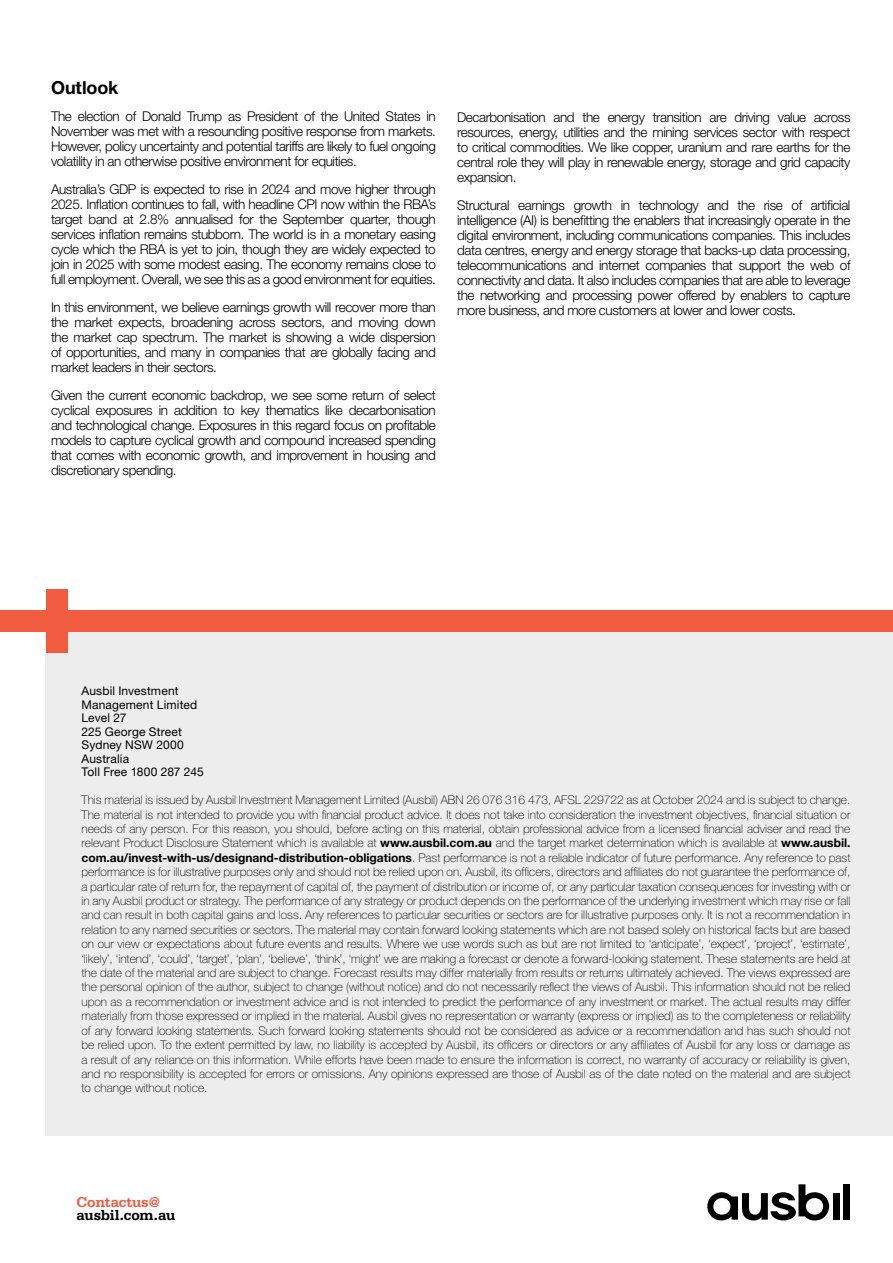
<style>
.page{position:relative;width:893px;height:1263px;background:#fff}
.page>*{position:absolute;margin:0;border:0;box-sizing:border-box;transform-origin:0 0}
.t1{font:700 18px "Helvetica Neue LT Std";letter-spacing:-.005em;color:#000}
.t2{font:700 15px "Serifa Std";letter-spacing:-.01em;color:#000}
.t3{font:700 15px "Serifa Std";letter-spacing:-.005em;color:#f15b40}
.t4{font:300 13.5px/15px "Helvetica Neue LT Std";letter-spacing:-.03em;color:#000;text-align:justify}
.t5{font:100 12px/14.4px "Helvetica Neue LT Std";color:#000;text-align:justify}
.t6{font:12px/13.5px "Helvetica Neue LT Std";letter-spacing:.01em;color:#000}
.s1{font-weight:700}
</style>
<div class="page">
<div style="left:45px;top:617px;width:848px;height:518px;background:#ededee"></div>
<div style="left:47px;top:589px;width:21px;height:64px;background:#f15b40"></div>
<div style="left:0;top:610px;width:893px;height:22px;background:#f15b40"></div>
<svg style="left:707px;top:1184px;width:122px;height:36px"></svg>
<div style="left:832px;top:1193px;width:7px;height:26px;background:#000"></div>
<div style="left:843px;top:1184px;width:7px;height:35px;background:#000"></div>
<h1 class="t1" style="left:51px;top:76px;width:69px">Outlook</h1>
<p class="t4" style="left:51px;top:109px;width:386px">The election of Donald Trump as President of the United States in November was met with a resounding positive response from markets.<br>However, policy uncertainty and potential tariffs are likely to fuel ongoing volatility in an otherwise positive environment for equities.</p>
<p class="t4" style="left:51px;top:182px;width:386px">Australia’s GDP is expected to rise in 2024 and move higher through 2025. Inflation continues to fall, with headline CPI now within the RBA’s target band at 2.8% annualised for the September quarter, though services inflation remains stubborn. The world is in a monetary easing cycle which the RBA is yet to join, though they are widely expected to join in 2025 with some modest easing. The economy remains close to full employment. Overall, we see this as a good environment for equities.</p>
<p class="t4" style="left:51px;top:299px;width:386px">In this environment, we believe earnings growth will recover more than the market expects, broadening across sectors, and moving down the market cap spectrum. The market is showing a wide dispersion of opportunities, and many in companies that are globally facing and market leaders in their sectors.</p>
<p class="t4" style="left:51px;top:387px;width:386px">Given the current economic backdrop, we see some return of select cyclical exposures in addition to key thematics like decarbonisation and technological change. Exposures in this regard focus on profitable models to capture cyclical growth and compound increased spending that comes with economic growth, and improvement in housing and discretionary spending.</p>
<p class="t4" style="left:457px;top:110px;width:395px">Decarbonisation and the energy transition are driving value across resources, energy, utilities and the mining services sector with respect to critical commodities. We like copper, uranium and rare earths for the central role they will play in renewable energy, storage and grid capacity expansion.</p>
<p class="t4" style="left:457px;top:197px;width:395px">Structural earnings growth in technology and the rise of artificial intelligence (AI) is benefitting the enablers that increasingly operate in the digital environment, including communications companies. This includes data centres, energy and energy storage that backs-up data processing, telecommunications and internet companies that support the web of connectivity and data. It also includes companies that are able to leverage the networking and processing power offered by enablers to capture more business, and more customers at lower and lower costs.</p>
<p class="t6" style="left:81px;top:684px;width:124px">Ausbil Investment<br>Management Limited<br>Level 27<br>225 George Street<br>Sydney NSW 2000<br>Australia<br>Toll Free 1800 287 245</p>
<p class="t5" style="left:81px;top:793px;width:770px">This material is issued by Ausbil Investment Management Limited (Ausbil) ABN 26 076 316 473, AFSL 229722 as at October 2024 and is subject to change.<br>The material is not intended to provide you with financial product advice. It does not take into consideration the investment objectives, financial situation or needs of any person. For this reason, you should, before acting on this material, obtain professional advice from a licensed financial adviser and read the relevant Product Disclosure Statement which is available at <span class="s1">www.ausbil.com.au</span> and the target market determination which is available at <span class="s1">www.ausbil. com.au/invest-with-us/designand-distribution-obligations</span>. Past performance is not a reliable indicator of future performance. Any reference to past performance is for illustrative purposes only and should not be relied upon on. Ausbil, its officers, directors and affiliates do not guarantee the performance of, a particular rate of return for, the repayment of capital of, the payment of distribution or income of, or any particular taxation consequences for investing with or in any Ausbil product or strategy. The performance of any strategy or product depends on the performance of the underlying investment which may rise or fall and can result in both capital gains and loss. Any references to particular securities or sectors are for illustrative purposes only. It is not a recommendation in relation to any named securities or sectors. The material may contain forward looking statements which are not based solely on historical facts but are based on our view or expectations about future events and results. Where we use words such as but are not limited to ‘anticipate’, ‘expect’, ‘project’, ‘estimate’, ‘likely’, ‘intend’, ‘could’, ‘target’, ‘plan’, ‘believe’, ‘think’, ‘might’ we are making a forecast or denote a forward-looking statement. These statements are held at the date of the material and are subject to change. Forecast results may differ materially from results or returns ultimately achieved. The views expressed are the personal opinion of the author, subject to change (without notice) and do not necessarily reflect the views of Ausbil. This information should not be relied upon as a recommendation or investment advice and is not intended to predict the performance of any investment or market. The actual results may differ materially from those expressed or implied in the material. Ausbil gives no representation or warranty (express or implied) as to the completeness or reliability of any forward looking statements. Such forward looking statements should not be considered as advice or a recommendation and has such should not be relied upon. To the extent permitted by law, no liability is accepted by Ausbil, its officers or directors or any affiliates of Ausbil for any loss or damage as a result of any reliance on this information. While efforts have been made to ensure the information is correct, no warranty of accuracy or reliability is given, and no responsibility is accepted for errors or omissions. Any opinions expressed are those of Ausbil as of the date noted on the material and are subject to change without notice.</p>
<p class="t3" style="left:77px;top:1193px;width:85px">Contactus@</p>
<p class="t2" style="left:77px;top:1207px;width:100px">ausbil.com.au</p>
</div>
